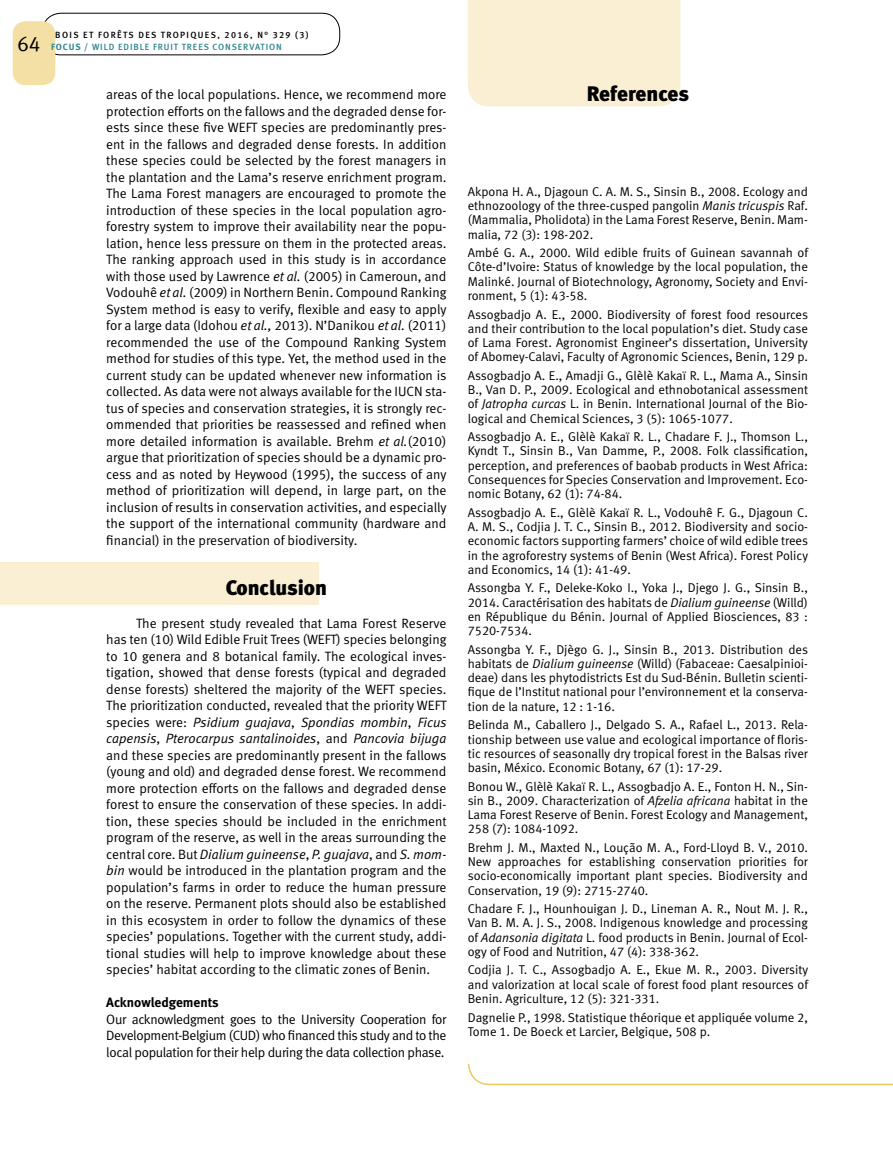
<style>
.page{position:relative;width:893px;height:1149px;background:#fff}
.page>*{position:absolute;margin:0;border:0;box-sizing:border-box;transform-origin:0 0}
.t1{font:21px "Meta Black LF";color:#000}
.t2{font:21px "Meta Normal LF";color:#000}
.t3{font:13.5px/16.5px "Meta Normal LF";letter-spacing:-.005em;color:#000;text-align:justify}
.t4{font:13.5px "Meta Bold LF";color:#000}
.t5{font:12.75px/14.2px "Meta Normal LF";color:#000;text-align:justify}
.t6{font:9px/12px "Meta Medium LF";letter-spacing:.1em;color:#000}
.s1{font-family:"Meta Bold LF";color:#2d858e}
.s2{color:#2d858e}
.s3{font-style:italic}
</style>
<div class="page">
<div style="left:43px;top:13px;width:297px;height:42px;border:1px solid #000;border-radius:18px"></div>
<div style="left:13px;top:21px;width:42px;height:64px;background:#f4dfa5;border-radius:13px"></div>
<div style="left:468px;top:0;width:212px;height:106px;background:#faefd3"></div>
<div style="left:0;top:561px;width:319px;height:43px;background:#faefd3"></div>
<h1 class="t2" style="left:17px;top:32px;width:25px">64</h1>
<p class="t6" style="left:51px;top:28px;width:259px;text-indent:4px">BOIS ET FORÊTS DES TROPIQUES, 2016, N° 329 (3)<br><span class="s1">FOCUS /</span> <span class="s2">WILD EDIBLE FRUIT TREES CONSERVATION</span></p>
<p class="t3" style="left:106px;top:86px;width:342px">areas of the local populations. Hence, we recommend more protection efforts on the fallows and the degraded dense for&shy;ests since these five WEFT species are predominantly pres&shy;ent in the fallows and degraded dense forests. In addition these species could be selected by the forest managers in the plantation and the Lama’s reserve enrichment program.<br>The Lama Forest managers are encouraged to promote the introduction of these species in the local population agro&shy;forestry system to improve their availability near the popu&shy;lation, hence less pressure on them in the protected areas.<br>The ranking approach used in this study is in accordance with those used by Lawrence <span class="s3">et al.</span> (2005) in Cameroun, and Vodouhê <span class="s3">et al.</span> (2009) in Northern Benin. Compound Ranking System method is easy to verify, flexible and easy to apply for a large data (Idohou <span class="s3">et al.,</span> 2013). N’Danikou <span class="s3">et al.</span> (2011) recommended the use of the Compound Ranking System method for studies of this type. Yet, the method used in the current study can be updated whenever new information is collected. As data were not always available for the IUCN sta&shy;tus of species and conservation strategies, it is strongly rec&shy;ommended that priorities be reassessed and refined when more detailed information is available. Brehm <span class="s3">et al.</span>(2010) argue that prioritization of species should be a dynamic pro&shy;cess and as noted by Heywood (1995), the success of any method of prioritization will depend, in large part, on the inclusion of results in conservation activities, and especially the support of the international community (hardware and financial) in the preservation of biodiversity.</p>
<h1 class="t1" style="left:226px;top:574px;width:103px">Conclusion</h1>
<p class="t3" style="left:106px;top:614px;width:342px;text-indent:30px">The present study revealed that Lama Forest Reserve has ten (10) Wild Edible Fruit Trees (WEFT) species belonging to 10 genera and 8 botanical family. The ecological inves&shy;tigation, showed that dense forests (typical and degraded dense forests) sheltered the majority of the WEFT species.<br>The prioritization conducted, revealed that the priority WEFT species were: <span class="s3">Psidium guajava</span>, <span class="s3">Spondias mombin</span>, <span class="s3">Ficus capensis</span>, <span class="s3">Pterocarpus santalinoides</span>, and <span class="s3">Pancovia bijuga </span>and these species are predominantly present in the fallows (young and old) and degraded dense forest. We recommend more protection efforts on the fallows and degraded dense forest to ensure the conservation of these species. In addi&shy;tion, these species should be included in the enrichment program of the reserve, as well in the areas surrounding the central core. But <span class="s3">Dialium guineense</span>, <span class="s3">P. guajava</span>, and <span class="s3">S. mom&shy;bin</span> would be introduced in the plantation program and the population’s farms in order to reduce the human pressure on the reserve. Permanent plots should also be established in this ecosystem in order to follow the dynamics of these species’ populations. Together with the current study, addi&shy;tional studies will help to improve knowledge about these species’ habitat according to the climatic zones of Benin.</p>
<p class="t4" style="left:106px;top:994px;width:114px">Acknowledgements</p>
<p class="t3" style="left:106px;top:1010px;width:342px">Our acknowledgment goes to the University Cooperation for Development-Belgium (CUD) who financed this study and to the local population for their help during the data collection phase.</p>
<h1 class="t1" style="left:587px;top:81px;width:104px">References</h1>
<p class="t5" style="left:468px;top:184px;width:342px">Akpona H. A., Djagoun C. A. M. S., Sinsin B., 2008. Ecology and ethnozoology of the three-cusped pangolin <span class="s3">Manis tricuspis</span> Raf. (Mammalia, Pholidota) in the Lama Forest Reserve, Benin. Mam&shy;malia, 72 (3): 198-202.</p>
<p class="t5" style="left:468px;top:245px;width:342px">Ambé G. A., 2000. Wild edible fruits of Guinean savannah of Côte-d’Ivoire: Status of knowledge by the local population, the Malinké. Journal of Biotechnology, Agronomy, Society and Envi&shy;ronment, 5 (1): 43-58.</p>
<p class="t5" style="left:468px;top:307px;width:342px">Assogbadjo A. E., 2000. Biodiversity of forest food resources and their contribution to the local population’s diet. Study case of Lama Forest. Agronomist Engineer’s dissertation, University of Abomey-Calavi, Faculty of Agronomic Sciences, Benin, 129 p.</p>
<p class="t5" style="left:468px;top:368px;width:342px">Assogbadjo A. E., Amadji G., Glèlè Kakaï R. L., Mama A., Sinsin B., Van D. P., 2009. Ecological and ethnobotanical assessment of <span class="s3">Jatropha curcas</span> L. in Benin. International Journal of the Bio&shy;logical and Chemical Sciences, 3 (5): 1065-1077.</p>
<p class="t5" style="left:468px;top:429px;width:342px">Assogbadjo A. E., Glèlè Kakaï R. L., Chadare F. J., Thomson L., Kyndt T., Sinsin B., Van Damme, P., 2008. Folk classification, perception, and preferences of baobab products in West Africa:<br>Consequences for Species Conservation and Improvement. Eco&shy;nomic Botany, 62 (1): 74-84.</p>
<p class="t5" style="left:468px;top:505px;width:342px">Assogbadjo A. E., Glèlè Kakaï R. L., Vodouhê F. G., Djagoun C.<br>A. M. S., Codjia J. T. C., Sinsin B., 2012. Biodiversity and socio&shy;economic factors supporting farmers’ choice of wild edible trees in the agroforestry systems of Benin (West Africa). Forest Policy and Economics, 14 (1): 41-49.</p>
<p class="t5" style="left:468px;top:580px;width:342px">Assongba Y. F., Deleke-Koko I., Yoka J., Djego J. G., Sinsin B., 2014. Caractérisation des habitats de <span class="s3">Dialium guineense</span> (Willd) en République du Bénin. Journal of Applied Biosciences, 83 :<br>7520-7534.</p>
<p class="t5" style="left:468px;top:641px;width:342px">Assongba Y. F., Djègo G. J., Sinsin B., 2013. Distribution des habitats de <span class="s3">Dialium guineense</span> (Willd) (Fabaceae: Caesalpinioi&shy;deae) dans les phytodistricts Est du Sud-Bénin. Bulletin scienti&shy;fique de l’Institut national pour l’environnement et la conserva&shy;tion de la nature, 12 : 1-16.</p>
<p class="t5" style="left:468px;top:717px;width:342px">Belinda M., Caballero J., Delgado S. A., Rafael L., 2013. Rela&shy;tionship between use value and ecological importance of floris&shy;tic resources of seasonally dry tropical forest in the Balsas river basin, México. Economic Botany, 67 (1): 17-29.</p>
<p class="t5" style="left:468px;top:778px;width:342px">Bonou W., Glèlè Kakaï R. L., Assogbadjo A. E., Fonton H. N., Sin&shy;sin B., 2009. Characterization of <span class="s3">Afzelia africana</span> habitat in the Lama Forest Reserve of Benin. Forest Ecology and Management, 258 (7): 1084-1092.</p>
<p class="t5" style="left:468px;top:839px;width:342px">Brehm J. M., Maxted N., Loução M. A., Ford-Lloyd B. V., 2010.<br>New approaches for establishing conservation priorities for socio-economically important plant species. Biodiversity and Conservation, 19 (9): 2715-2740.</p>
<p class="t5" style="left:468px;top:901px;width:342px">Chadare F. J., Hounhouigan J. D., Lineman A. R., Nout M. J. R., Van B. M. A. J. S., 2008. Indigenous knowledge and processing of <span class="s3">Adansonia digitata</span> L. food products in Benin. Journal of Ecol&shy;ogy of Food and Nutrition, 47 (4): 338-362.</p>
<p class="t5" style="left:468px;top:962px;width:342px">Codjia J. T. C., Assogbadjo A. E., Ekue M. R., 2003. Diversity and valorization at local scale of forest food plant resources of Benin. Agriculture, 12 (5): 321-331.</p>
<p class="t5" style="left:468px;top:1009px;width:342px">Dagnelie P., 1998. Statistique théorique et appliquée volume 2,<br>Tome 1. De Boeck et Larcier, Belgique, 508 p.</p>
</div>
